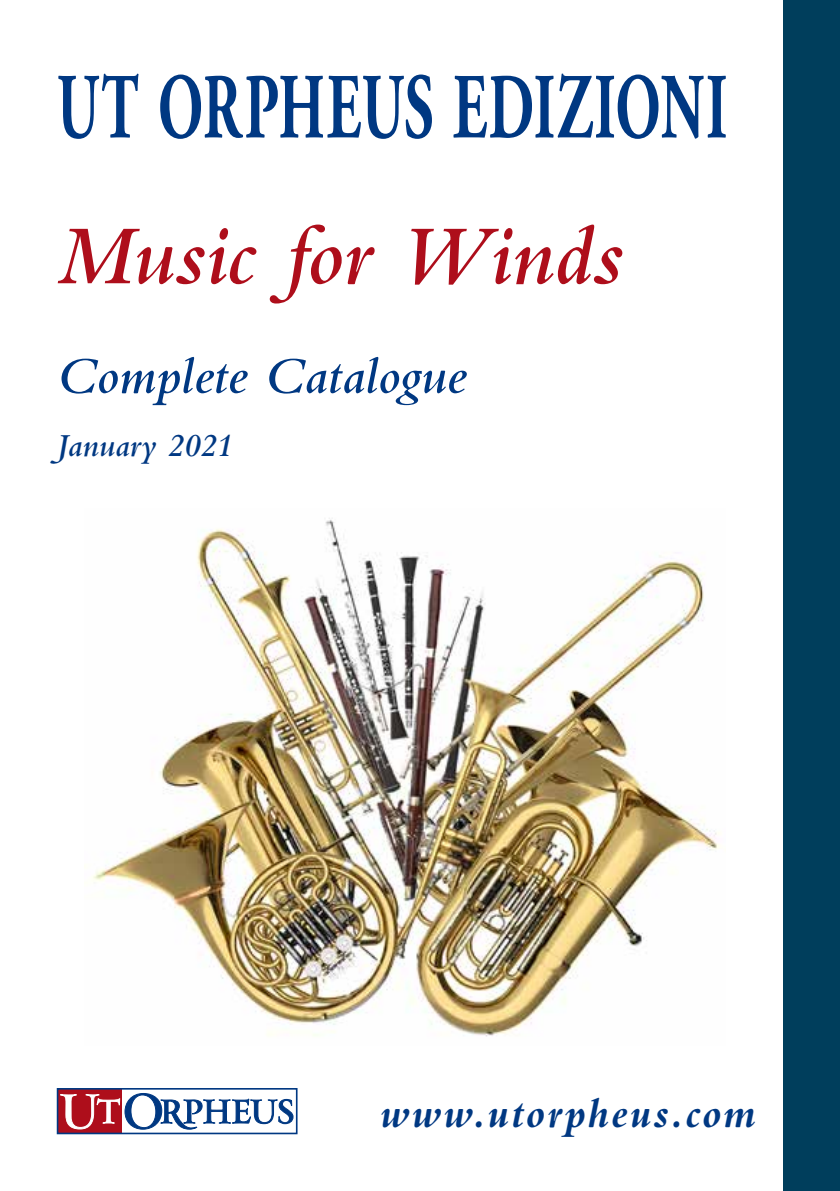
<style>
.page{position:relative;width:840px;height:1191px;background:#fff}
.page>*{position:absolute;margin:0;border:0;box-sizing:border-box;transform-origin:0 0}
.t1{font:700 93px "Adobe Garamond";letter-spacing:.015em;color:#003882;scale:.62 1}
.t2{font:italic 600 87.4px "Bembo";color:#ae0e1b}
.t3{font:italic 600 53.4px "Bembo";letter-spacing:-.005em;color:#003882}
.t4{font:italic 700 43.6px "Bembo";letter-spacing:.045em;color:#003882}
.t5{font:italic 600 33.4px "Bembo";letter-spacing:-.005em;color:#003882}
</style>
<div class="page">
<svg style="left:60px;top:1091px;width:234px;height:40px"></svg>
<div style="left:57px;top:1088px;width:240px;height:46px;border:2px solid #003882"></div>
<div style="left:782px;top:0;width:57px;height:1191px;background:#003e5c"></div>
<img style="left:92px;top:518px;width:628px;height:519px">
<p class="t1" style="left:57px;top:57px;width:1082px">UT ORPHEUS EDIZIONI</p>
<p class="t2" style="left:57px;top:208px;width:568px">Music for Winds</p>
<p class="t3" style="left:57px;top:346px;width:410px">Complete Catalogue</p>
<p class="t5" style="left:57px;top:427px;width:178px">January 2021</p>
<p class="t4" style="left:380px;top:1089px;width:377px">www.utorpheus.com</p>
</div>
